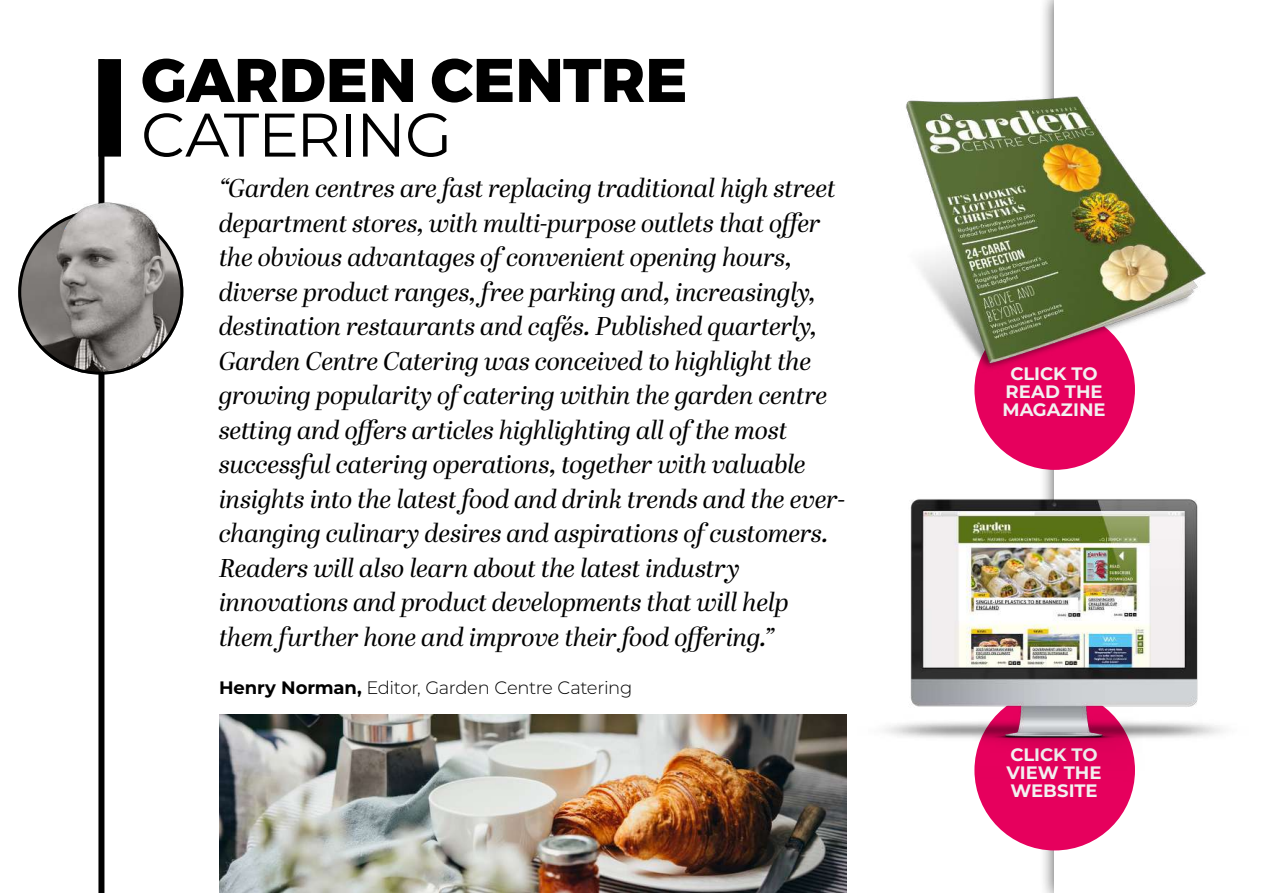
<style>
.page{position:relative;width:1263px;height:893px;background:#fff}
.page>*{position:absolute;margin:0;border:0;box-sizing:border-box;transform-origin:0 0}
.t1{font:800 61.5px "Montserrat";color:#000}
.t2{font:61.5px "Montserrat";letter-spacing:-.02em;color:#000}
.t3{font:italic 25.65px/34.5px "Abril Display";letter-spacing:-.01em;color:#000}
.t4{font:700 18px/18px "Montserrat";color:#f3f1f1}
.t5{font:300 18px "Montserrat";letter-spacing:-.025em;color:#000}
.s1{font-weight:700}
</style>
<div class="page">
<div style="left:98px;top:59px;width:6px;height:834px;background:#000"></div>
<div style="left:98px;top:59px;width:23px;height:98px;background:#000"></div>
<img style="left:219px;top:715px;width:627px;height:178px">
<div style="left:974px;top:690px;width:161px;height:160px;background:#e6005d;border-radius:50%"></div>
<div style="left:974px;top:309px;width:161px;height:161px;background:#e6005d;border-radius:50%"></div>
<img style="left:817px;top:459px;width:406px;height:346px">
<img style="left:906px;top:79px;width:300px;height:297px">
<img style="left:18px;top:222px;width:165px;height:151px">
<img style="left:56px;top:187px;width:111px;height:165px">
<h1 class="t1" style="left:141px;top:42px;width:548px">GARDEN CENTRE</h1>
<h1 class="t2" style="left:141px;top:93px;width:313px">CATERING</h1>
<p class="t3" style="left:219px;top:172px;width:628px">“Garden centres are fast replacing traditional high street department stores, with multi-purpose outlets that offer the obvious advantages of convenient opening hours, diverse product ranges, free parking and, increasingly, destination restaurants and cafés. Published quarterly, Garden Centre Catering was conceived to highlight the growing popularity of catering within the garden centre setting and offers articles highlighting all of the most successful catering operations, together with valuable insights into the latest food and drink trends and the ever&shy;changing culinary desires and aspirations of customers.<br>Readers will also learn about the latest industry innovations and product developments that will help them further hone and improve their food offering.”</p>
<p class="t5" style="left:219px;top:675px;width:415px"><span class="s1">Henry Norman,</span> Editor, Garden Centre Catering</p>
<p class="t4" style="left:1002px;top:364px;width:105px;text-align:center">CLICK TO<br>READ THE<br>MAGAZINE</p>
<p class="t4" style="left:1006px;top:745px;width:97px">CLICK TO<br>VIEW THE<br>WEBSITE</p>
</div>
